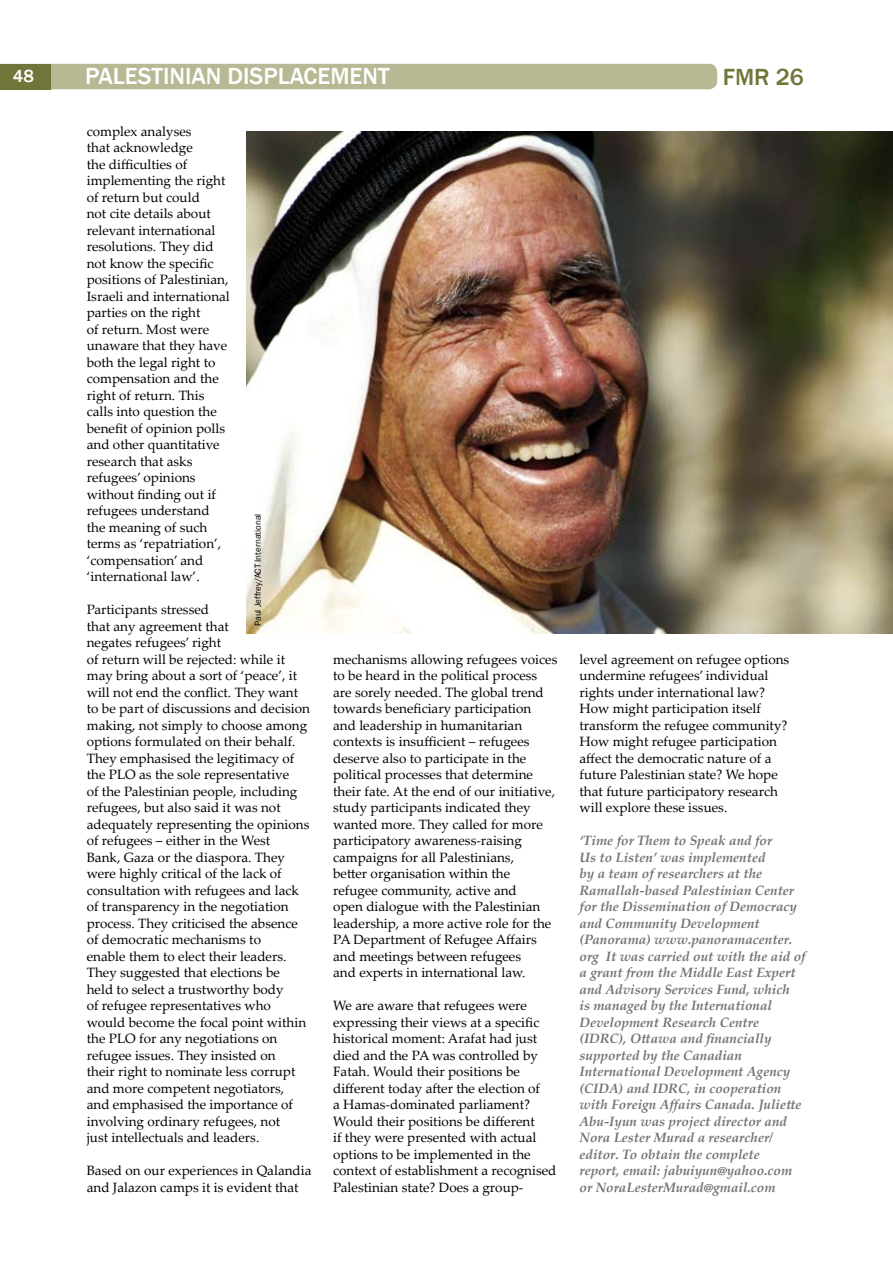
<style>
.page{position:relative;width:893px;height:1263px;background:#fff}
.page>*{position:absolute;margin:0;border:0;box-sizing:border-box;transform-origin:0 0}
.t1{font:500 24px "Franklin Gothic";color:#fff}
.t2{font:500 24px "Franklin Gothic";color:#717539}
.t3{font:500 18px "Franklin Gothic";color:#fff}
.t4{font:13.5px/16.5px "Palatino Linotype";color:#000}
.t5{font:italic 700 13.5px/16.5px "Palatino Linotype";color:#707173}
.t6{font:9px "Franklin Gothic";color:#000}
</style>
<div class="page">
<div style="left:51px;top:64px;width:666px;height:25px;background:#b6b993"></div>
<div style="left:0;top:64px;width:51px;height:25px;background:#717539"></div>
<img style="left:246px;top:132px;width:647px;height:502px">
<h2 class="t3" style="left:13px;top:65px;width:23px">48</h2>
<h1 class="t1" style="left:85px;top:62px;width:306px">PALESTINIAN DISPLACEMENT</h1>
<h1 class="t2" style="left:723px;top:63px;width:82px">FMR 26</h1>
<p class="t4" style="left:87px;top:122px;width:145px">complex analyses<br>that acknowledge<br>the difficulties of implementing the right of return but could<br>not cite details about relevant international resolutions. They did not know the specific positions of Palestinian,<br>Israeli and international parties on the right<br>of return. Most were unaware that they have both the legal right to compensation and the right of return. This calls into question the benefit of opinion polls and other quantitative research that asks refugees’ opinions without finding out if refugees understand the meaning of such terms as ‘repatriation’, ‘compensation’ and ‘international law’.</p>
<p class="t4" style="left:87px;top:601px;width:225px">Participants stressed<br>that any agreement that<br>negates refugees’ right<br>of return will be rejected: while it may bring about a sort of ‘peace’, it will not end the conflict. They want to be part of discussions and decision making, not simply to choose among options formulated on their behalf.<br>They emphasised the legitimacy of the PLO as the sole representative<br>of the Palestinian people, including refugees, but also said it was not adequately representing the opinions of refugees – either in the West<br>Bank, Gaza or the diaspora. They were highly critical of the lack of consultation with refugees and lack of transparency in the negotiation process. They criticised the absence of democratic mechanisms to<br>enable them to elect their leaders.<br>They suggested that elections be<br>held to select a trustworthy body<br>of refugee representatives who would become the focal point within the PLO for any negotiations on refugee issues. They insisted on<br>their right to nominate less corrupt and more competent negotiators, and emphasised the importance of involving ordinary refugees, not<br>just intellectuals and leaders.</p>
<p class="t4" style="left:87px;top:1162px;width:226px">Based on our experiences in Qalandia and Jalazon camps it is evident that</p>
<p class="t6" style="left:252px;top:626px;width:114px;rotate:-90deg">Paul Jeffrey/ACT International</p>
<p class="t4" style="left:333px;top:650px;width:226px">mechanisms allowing refugees voices to be heard in the political process are sorely needed. The global trend towards beneficiary participation and leadership in humanitarian contexts is insufficient – refugees deserve also to participate in the political processes that determine their fate. At the end of our initiative, study participants indicated they wanted more. They called for more participatory awareness-raising campaigns for all Palestinians,<br>better organisation within the refugee community, active and<br>open dialogue with the Palestinian leadership, a more active role for the PA Department of Refugee Affairs and meetings between refugees<br>and experts in international law.</p>
<p class="t4" style="left:333px;top:997px;width:225px">We are aware that refugees were expressing their views at a specific historical moment: Arafat had just died and the PA was controlled by Fatah. Would their positions be different today after the election of<br>a Hamas-dominated parliament?<br>Would their positions be different<br>if they were presented with actual options to be implemented in the context of establishment a recognised Palestinian state? Does a group-</p>
<p class="t4" style="left:579px;top:650px;width:211px">level agreement on refugee options undermine refugees’ individual rights under international law?<br>How might participation itself transform the refugee community?<br>How might refugee participation affect the democratic nature of a future Palestinian state? We hope that future participatory research will explore these issues.</p>
<p class="t5" style="left:579px;top:832px;width:228px">‘Time for Them to Speak and for<br>Us to Listen’ was implemented<br>by a team of researchers at the<br>Ramallah-based Palestinian Center for the Dissemination of Democracy and Community Development (Panorama) www.panoramacenter. org It was carried out with the aid of a grant from the Middle East Expert and Advisory Services Fund, which<br>is managed by the International<br>Development Research Centre (IDRC), Ottawa and financially supported by the Canadian<br>International Development Agency (CIDA) and IDRC, in cooperation with Foreign Affairs Canada. Juliette<br>Abu-Iyun was project director and<br>Nora Lester Murad a researcher/ editor. To obtain the complete<br>report, email: jabuiyun@yahoo.com or NoraLesterMurad@gmail.com</p>
</div>
